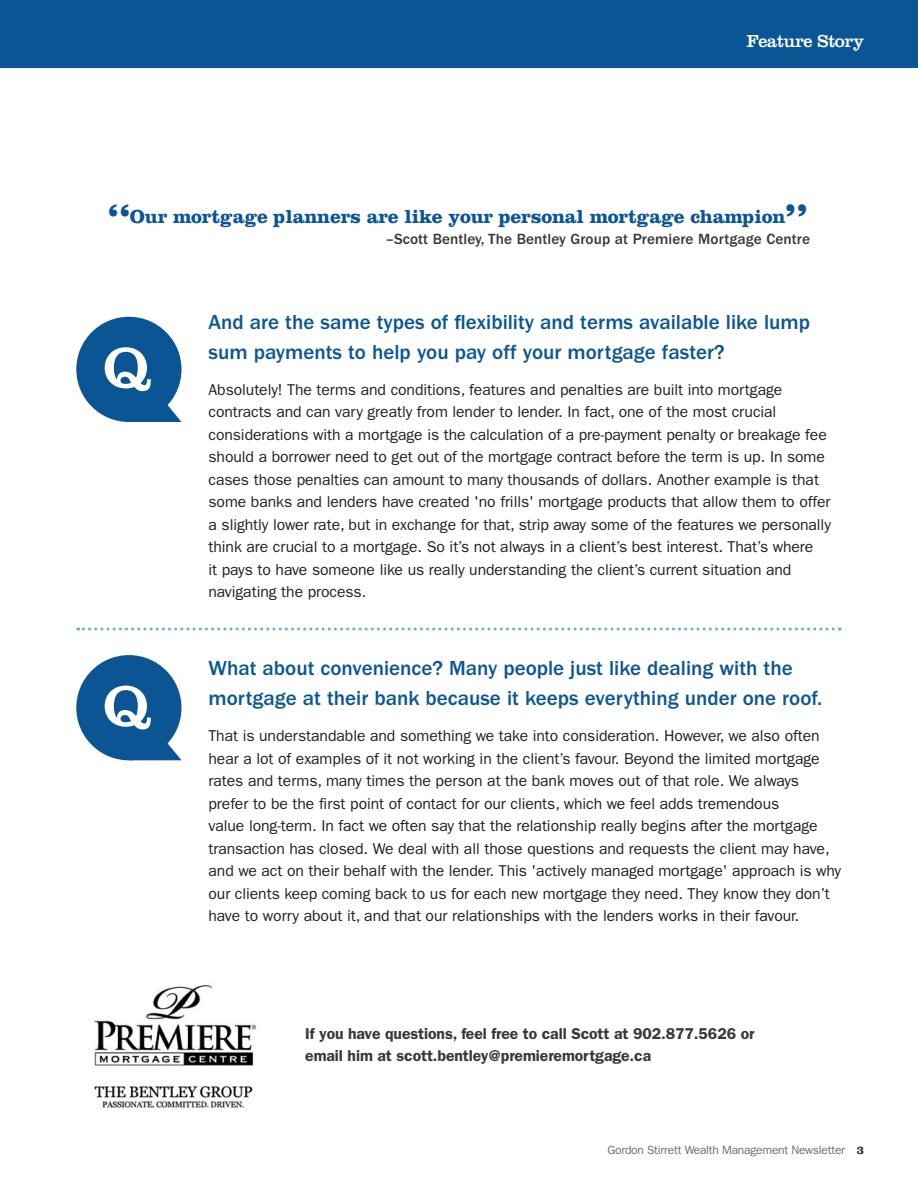
<style>
.page{position:relative;width:918px;height:1188px;background:#fff}
.page>*{position:absolute;margin:0;border:0;box-sizing:border-box;transform-origin:0 0}
.t1{font:58.65px "Clarendon";color:#fff}
.Call_Out{font:700 45px "Clarendon";color:#0b5595}
.Deck_Intro{font:500 21px/30px "ITC Franklin Gothic Std";color:#0b5595}
.Call_Out-2{font:700 19.5px "Clarendon";letter-spacing:-.01em;color:#0b5595}
.Dept_Titles{font:18px "Clarendon";letter-spacing:-.02em;color:#fff}
.body{font:15.75px/22.5px "ITC Franklin Gothic Std";letter-spacing:-.005em;color:#231f20}
.Body_Bold_Blue{font:600 15.75px/22.5px "ITC Franklin Gothic Std";letter-spacing:-.005em;color:#383839}
.Disclaimer{font:500 15.3px "ITC Franklin Gothic Std";letter-spacing:.005em;color:#383839}
.t2{font:12px "ITC Franklin Gothic Std";letter-spacing:-.02em;color:#6c6d70}
.s1{font-family:"Clarendon";font-weight:700;color:#312f30}
</style>
<div class="page">
<div style="left:0;top:0;width:918px;height:68px;background:#0b5595"></div>
<div style="left:76px;top:317px;width:106px;height:105px;background:#0b5595;border-radius:50%"></div>
<svg style="left:136px;top:390px;width:46px;height:32px"></svg>
<div style="left:76px;top:655px;width:106px;height:105px;background:#0b5595;border-radius:50%"></div>
<svg style="left:136px;top:728px;width:46px;height:32px"></svg>
<svg style="left:78px;top:628px;width:755px;height:3px"></svg>
<img style="left:94px;top:985px;width:163px;height:123px">
<p class="Dept_Titles" style="left:747px;top:31px;width:119px">Feature Story</p>
<p class="Call_Out" style="left:108px;top:192px;width:24px">“</p>
<p class="Call_Out-2" style="left:130px;top:204px;width:657px">Our mortgage planners are like your personal mortgage champion</p>
<p class="Disclaimer" style="left:386px;top:230px;width:425px">–Scott Bentley, The Bentley Group at Premiere Mortgage Centre</p>
<p class="Call_Out" style="left:785px;top:192px;width:24px">”</p>
<p class="t1" style="left:102px;top:333px;width:50px">Q</p>
<p class="t1" style="left:102px;top:672px;width:50px">Q</p>
<p class="Deck_Intro" style="left:209px;top:307px;width:603px">And are the same types of flexibility and terms available like lump sum payments to help you pay off your mortgage faster?</p>
<p class="body" style="left:209px;top:378px;width:624px">Absolutely! The terms and conditions, features and penalties are built into mortgage contracts and can vary greatly from lender to lender. In fact, one of the most crucial considerations with a mortgage is the calculation of a pre-payment penalty or breakage fee should a borrower need to get out of the mortgage contract before the term is up. In some cases those penalties can amount to many thousands of dollars. Another example is that some banks and lenders have created 'no frills' mortgage products that allow them to offer a slightly lower rate, but in exchange for that, strip away some of the features we personally think are crucial to a mortgage. So it’s not always in a client’s best interest. That’s where<br>it pays to have someone like us really understanding the client’s current situation and navigating the process.</p>
<p class="Deck_Intro" style="left:209px;top:653px;width:615px">What about convenience? Many people just like dealing with the mortgage at their bank because it keeps everything under one roof.</p>
<p class="body" style="left:209px;top:725px;width:634px">That is understandable and something we take into consideration. However, we also often hear a lot of examples of it not working in the client’s favour. Beyond the limited mortgage rates and terms, many times the person at the bank moves out of that role. We always prefer to be the first point of contact for our clients, which we feel adds tremendous<br>value long-term. In fact we often say that the relationship really begins after the mortgage transaction has closed. We deal with all those questions and requests the client may have, and we act on their behalf with the lender. This 'actively managed mortgage' approach is why our clients keep coming back to us for each new mortgage they need. They know they don’t have to worry about it, and that our relationships with the lenders works in their favour.</p>
<p class="Body_Bold_Blue" style="left:305px;top:1022px;width:451px">If you have questions, feel free to call Scott at 902.877.5626 or email him at scott.bentley@premieremortgage.ca</p>
<p class="t2" style="left:607px;top:1143px;width:258px">Gordon Stirrett Wealth Management Newsletter <span class="s1">3</span></p>
</div>
